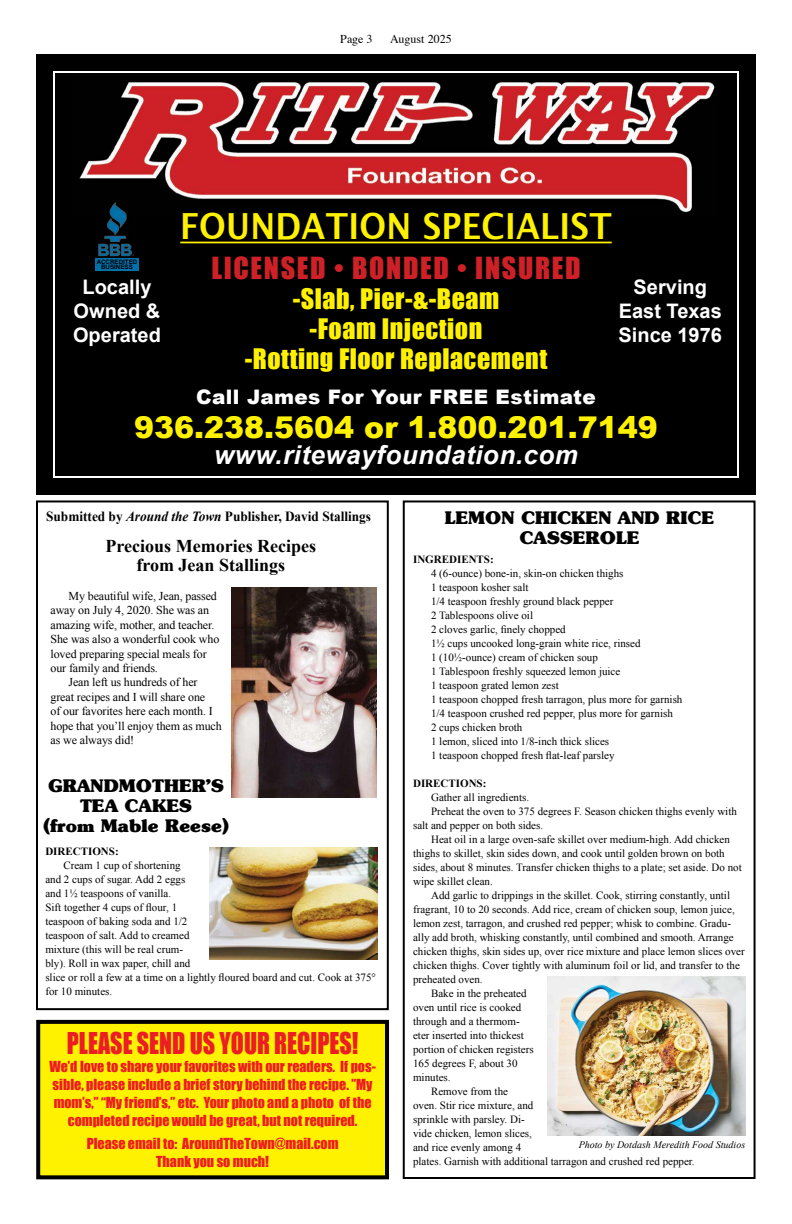
<style>
.page{position:relative;width:792px;height:1224px;background:#fff}
.page>*{position:absolute;margin:0;border:0;box-sizing:border-box;transform-origin:0 0}
.t1{font:700 36px "Lucida Grande";letter-spacing:.01em;color:#fff200;scale:.9 1}
.t2{font:900 30px "Arial";color:#fff200}
.t3{font:28px "Impact";letter-spacing:.06em;color:#ce2127}
.t4{font:27.6px "Impact";color:#ed1d24;scale:.87 1}
.t5{font:26px/30px "Impact";letter-spacing:.02em;color:#fff200;text-align:center}
.t6{font:italic 700 26px "Arial";letter-spacing:.02em;color:#fff}
.t7{font:700 20px/24px "Arial";color:#fff;text-align:center}
.t8{font:900 20px "Arial";letter-spacing:.02em;color:#fff}
.t9{font:900 18px/20px "Subway";color:#000;text-align:center}
.t10{font:700 18px/19px "Times New Roman";color:#000;text-align:center}
.t11{font:14px/18px "Impact";color:#ed1d24;text-align:center}
.t12{font:700 14px "Times New Roman";color:#000;scale:.95 1}
.t13{font:12px "Times New Roman";letter-spacing:-.01em;color:#000}
.t14{font:12px "Times";color:#000}
.t15{font:11px/14px "Times New Roman";color:#000}
.t16{font:700 11px "Times New Roman";color:#000}
.t17{font:italic 10px "Times New Roman";color:#000}
.t18{font:700 6.2px/5.5px "Arial";color:#000;text-align:center}
.s1{font-style:italic}
</style>
<div class="page">
<div style="left:36px;top:500px;width:353px;height:510px;border:2px solid #000"></div>
<div style="left:403px;top:500px;width:353px;height:679px;border:2px solid #000"></div>
<img style="left:232px;top:588px;width:145px;height:210px">
<div style="left:36px;top:54px;width:720px;height:441px;background:#000"></div>
<div style="left:53px;top:71px;width:686px;height:407px;border:2px solid #fff"></div>
<img style="left:79px;top:82px;width:636px;height:131px">
<img style="left:97px;top:201px;width:38px;height:56px">
<div style="left:95px;top:258px;width:44px;height:13px;background:#0071aa"></div>
<hr style="left:180px;top:242px;width:432px;height:1px;background:#fff200">
<div style="left:38px;top:1022px;width:349px;height:155px;background:#fff200"></div>
<div style="left:36px;top:1020px;width:353px;height:159px;border:4px solid #000"></div>
<img style="left:210px;top:848px;width:167px;height:112px">
<img style="left:547px;top:976px;width:198px;height:160px">
<p class="t14" style="left:340px;top:28px;width:34px">Page 3</p>
<p class="t14" style="left:390px;top:28px;width:63px">August 2025</p>
<h1 class="t1" style="left:180px;top:197px;width:481px">FOUNDATION SPECIALIST</h1>
<h3 class="t3" style="left:211px;top:247px;width:371px">LICENSED • BONDED • INSURED</h3>
<h3 class="t5" style="left:245px;top:284px;width:304px">-Slab, Pier-&amp;-Beam<br>-Foam Injection<br>-Rotting Floor Replacement</h3>
<h3 class="t8" style="left:196px;top:383px;width:401px">Call James For Your FREE Estimate</h3>
<h2 class="t2" style="left:134px;top:406px;width:525px">936.238.5604 or 1.800.201.7149</h2>
<h3 class="t6" style="left:214px;top:438px;width:366px">www.ritewayfoundation.com</h3>
<p class="t18" style="left:97px;top:259px;width:42px">ACCREDITED<br>BUSINESS</p>
<h3 class="t7" style="left:73px;top:276px;width:89px">Locally<br>Owned &amp;<br>Operated</h3>
<h3 class="t7" style="left:619px;top:276px;width:105px">Serving<br>East Texas<br>Since 1976</h3>
<h3 class="t9" style="left:445px;top:508px;width:271px">LEMON CHICKEN AND RICE<br>CASSEROLE</h3>
<p class="t12" style="left:46px;top:507px;width:344px">Submitted by <span class="s1">Around the Town</span> Publisher, David Stallings</p>
<h3 class="t10" style="left:106px;top:536px;width:212px">Precious Memories Recipes from Jean Stallings</h3>
<p class="t13" style="left:69px;top:588px;width:150px">My beautiful wife, Jean, passed</p>
<p class="t13" style="left:51px;top:602px;width:160px">away on July 4, 2020. She was an</p>
<p class="t13" style="left:51px;top:617px;width:165px">amazing wife, mother, and teacher.</p>
<p class="t13" style="left:51px;top:631px;width:170px">She was also a wonderful cook who</p>
<p class="t13" style="left:51px;top:645px;width:158px">loved preparing special meals for</p>
<p class="t13" style="left:51px;top:660px;width:109px">our family and friends.</p>
<p class="t13" style="left:69px;top:674px;width:131px">Jean left us hundreds of her</p>
<p class="t13" style="left:51px;top:689px;width:156px">great recipes and I will share one</p>
<p class="t13" style="left:51px;top:703px;width:164px">of our favorites here each month. I</p>
<p class="t13" style="left:51px;top:717px;width:173px">hope that you’ll enjoy them as much</p>
<p class="t13" style="left:51px;top:732px;width:85px">as we always did!</p>
<p class="t16" style="left:413px;top:551px;width:82px">INGREDIENTS:</p>
<p class="t15" style="left:431px;top:566px;width:253px">4 (6-ounce) bone-in, skin-on chicken thighs<br>1 teaspoon kosher salt<br>1/4 teaspoon freshly ground black pepper<br>2 Tablespoons olive oil<br>2 cloves garlic, finely chopped<br>1½ cups uncooked long-grain white rice, rinsed<br>1 (10½-ounce) cream of chicken soup<br>1 Tablespoon freshly squeezed lemon juice<br>1 teaspoon grated lemon zest<br>1 teaspoon chopped fresh tarragon, plus more for garnish 1/4 teaspoon crushed red pepper, plus more for garnish<br>2 cups chicken broth<br>1 lemon, sliced into 1/8-inch thick slices<br>1 teaspoon chopped fresh flat-leaf parsley</p>
<p class="t16" style="left:413px;top:776px;width:75px">DIRECTIONS:</p>
<p class="t15" style="left:431px;top:790px;width:100px">Gather all ingredients.</p>
<p class="t15" style="left:431px;top:804px;width:307px">Preheat the oven to 375 degrees F. Season chicken thighs evenly with</p>
<p class="t15" style="left:413px;top:818px;width:132px">salt and pepper on both sides.</p>
<p class="t15" style="left:431px;top:832px;width:300px">Heat oil in a large oven-safe skillet over medium-high. Add chicken</p>
<p class="t15" style="left:413px;top:846px;width:313px">thighs to skillet, skin sides down, and cook until golden brown on both</p>
<p class="t15" style="left:413px;top:860px;width:330px">sides, about 8 minutes. Transfer chicken thighs to a plate; set aside. Do not</p>
<p class="t15" style="left:413px;top:874px;width:81px">wipe skillet clean.</p>
<p class="t15" style="left:431px;top:888px;width:301px">Add garlic to drippings in the skillet. Cook, stirring constantly, until</p>
<p class="t15" style="left:413px;top:902px;width:323px">fragrant, 10 to 20 seconds. Add rice, cream of chicken soup, lemon juice,</p>
<p class="t15" style="left:413px;top:916px;width:319px">lemon zest, tarragon, and crushed red pepper; whisk to combine. Gradu-</p>
<p class="t15" style="left:413px;top:930px;width:322px">ally add broth, whisking constantly, until combined and smooth. Arrange</p>
<p class="t15" style="left:413px;top:944px;width:333px">chicken thighs, skin sides up, over rice mixture and place lemon slices over</p>
<p class="t15" style="left:413px;top:958px;width:328px">chicken thighs. Cover tightly with aluminum foil or lid, and transfer to the</p>
<p class="t15" style="left:413px;top:972px;width:71px">preheated oven.</p>
<p class="t15" style="left:431px;top:986px;width:97px">Bake in the preheated</p>
<p class="t15" style="left:413px;top:1000px;width:110px">oven until rice is cooked</p>
<p class="t15" style="left:413px;top:1014px;width:108px">through and a thermom-</p>
<p class="t15" style="left:413px;top:1028px;width:112px">eter inserted into thickest</p>
<p class="t15" style="left:413px;top:1042px;width:122px">portion of chicken registers</p>
<p class="t15" style="left:413px;top:1056px;width:106px">165 degrees F, about 30</p>
<p class="t15" style="left:413px;top:1070px;width:39px">minutes.</p>
<p class="t15" style="left:431px;top:1084px;width:78px">Remove from the</p>
<p class="t15" style="left:413px;top:1098px;width:122px">oven. Stir rice mixture, and</p>
<p class="t15" style="left:413px;top:1112px;width:113px">sprinkle with parsley. Di-</p>
<p class="t15" style="left:413px;top:1126px;width:120px">vide chicken, lemon slices,</p>
<p class="t15" style="left:413px;top:1140px;width:110px">and rice evenly among 4</p>
<p class="t15" style="left:413px;top:1154px;width:283px">plates. Garnish with additional tarragon and crushed red pepper.</p>
<h3 class="t9" style="left:43px;top:775px;width:188px">GRANDMOTHER’S<br>TEA CAKES<br>(from Mable Reese)</h3>
<p class="t16" style="left:45px;top:843px;width:75px">DIRECTIONS:</p>
<p class="t15" style="left:45px;top:858px;width:332px;text-indent:18px">Cream 1 cup of shortening<br>and 2 cups of sugar. Add 2 eggs<br>and 1½ teaspoons of vanilla.<br>Sift together 4 cups of flour, 1<br>teaspoon of baking soda and 1/2<br>teaspoon of salt. Add to creamed<br>mixture (this will be real crum-<br>bly). Roll in wax paper, chill and<br>slice or roll a few at a time on a lightly floured board and cut. Cook at 375° for 10 minutes.</p>
<h3 class="t4" style="left:67px;top:1022px;width:336px">PLEASE SEND US YOUR RECIPES!</h3>
<p class="t11" style="left:49px;top:1057px;width:328px">We’d love to share your favorites with our readers. If pos&shy;sible, please include a brief story behind the recipe. ”My mom’s,” “My friend’s,” etc. Your photo and a photo of the completed recipe would be great, but not required.</p>
<p class="t11" style="left:87px;top:1134px;width:253px">Please email to: AroundTheTown@mail.com<br>Thank you so much!</p>
<p class="t17" style="left:579px;top:1138px;width:168px">Photo by Dotdash Meredith Food Studios</p>
</div>
